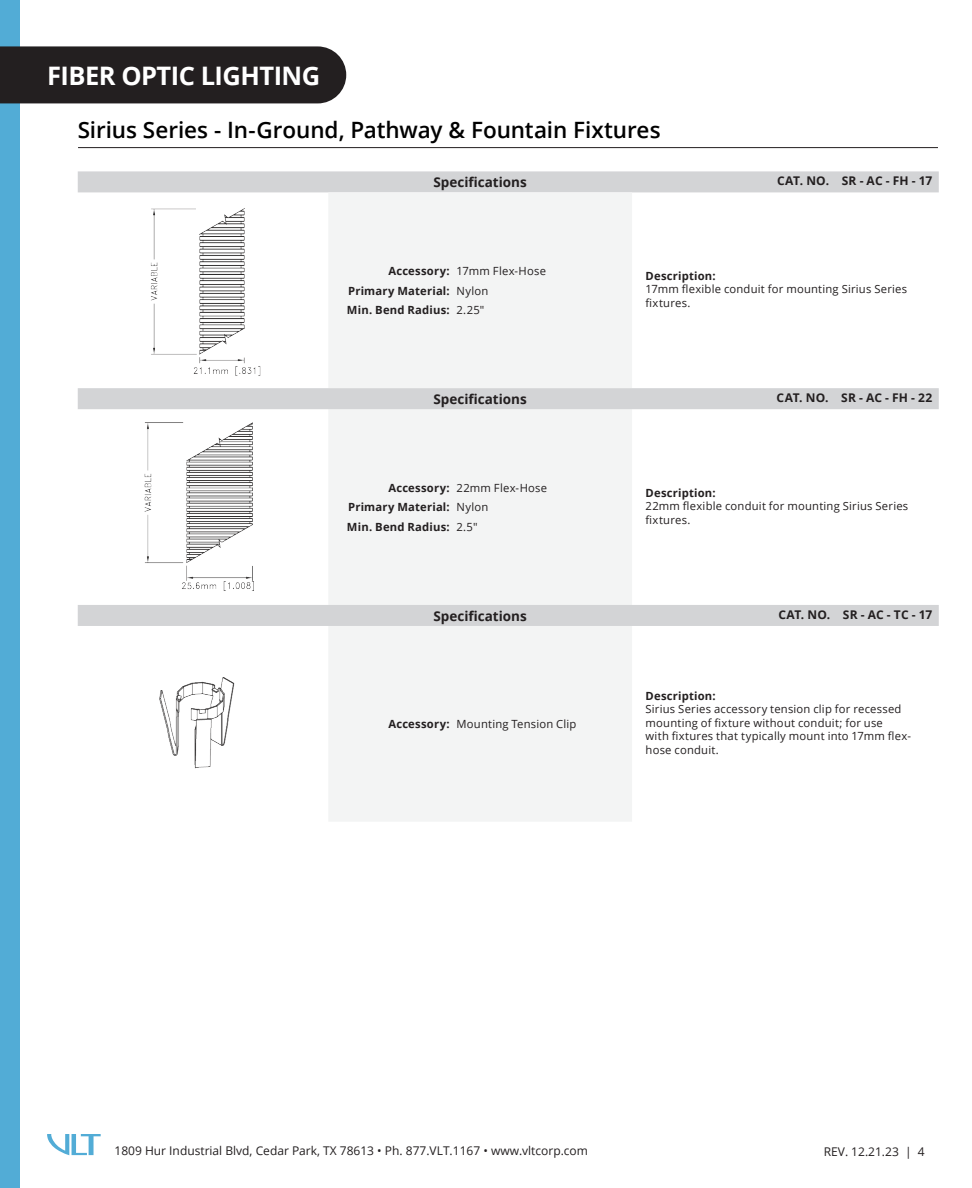
<style>
.page{position:relative;width:972px;height:1188px;background:#fff}
.page>*{position:absolute;margin:0;border:0;box-sizing:border-box;transform-origin:0 0}
.t1{font:700 25.5px "Open Sans";letter-spacing:-.02em;color:#fff}
.Subheading{font:600 22.5px "Open Sans";letter-spacing:-.005em;color:#000}
.Table_Header_Bold{font:700 13.5px "Open Sans";color:#231f20}
.t2{font:12px "Open Sans";color:#231f20}
.CAT_Number{font:700 12px "Open Sans";letter-spacing:.015em;color:#231f20}
.Table_Descriptions{font:11.25px/13.5px "Open Sans";letter-spacing:.02em;color:#231f20}
.Table_Text_Right_Aligned{font:700 11.25px "Open Sans";letter-spacing:.015em;color:#231f20}
.Table_Text{font:11.25px "Open Sans";letter-spacing:.02em;color:#231f20}
.s1{font-weight:700}
</style>
<div class="page">
<div style="left:0;top:0;width:19px;height:1188px;background:#52acd6"></div>
<svg style="left:47px;top:1134px;width:54px;height:21px"></svg>
<div style="left:0;top:46px;width:346px;height:57px;background:#231f20"></div>
<hr style="left:78px;top:147px;width:860px;height:1px;background:#231f20">
<div style="left:78px;top:171px;width:861px;height:21px;background:#d3d4d6"></div>
<div style="left:328px;top:192px;width:304px;height:629px;background:#f3f4f4"></div>
<div style="left:78px;top:388px;width:861px;height:21px;background:#d3d4d6"></div>
<div style="left:78px;top:605px;width:861px;height:21px;background:#d3d4d6"></div>
<img style="left:150px;top:208px;width:111px;height:168px">
<img style="left:144px;top:422px;width:110px;height:169px">
<img style="left:159px;top:677px;width:76px;height:92px">
<h1 class="t1" style="left:47px;top:57px;width:275px">FIBER OPTIC LIGHTING</h1>
<p class="Subheading" style="left:78px;top:115px;width:584px">Sirius Series - In-Ground, Pathway &amp; Fountain Fixtures</p>
<p class="Table_Header_Bold" style="left:434px;top:173px;width:95px">Specifications</p>
<p class="CAT_Number" style="left:777px;top:172px;width:157px">CAT. NO. SR - AC - FH - 17</p>
<p class="Table_Text" style="left:457px;top:263px;width:91px">17mm Flex-Hose</p>
<p class="Table_Text" style="left:457px;top:283px;width:33px">Nylon</p>
<p class="Table_Text" style="left:457px;top:303px;width:29px">2.25"</p>
<p class="Table_Text_Right_Aligned" style="left:388px;top:263px;width:63px">Accessory:</p>
<p class="Table_Text_Right_Aligned" style="left:348px;top:283px;width:103px">Primary Material:</p>
<p class="Table_Text_Right_Aligned" style="left:347px;top:302px;width:104px">Min. Bend Radius:</p>
<p class="Table_Descriptions" style="left:646px;top:269px;width:263px"><span class="s1">Description:<br></span>17mm flexible conduit for mounting Sirius Series fixtures.</p>
<p class="Table_Header_Bold" style="left:434px;top:389px;width:95px">Specifications</p>
<p class="CAT_Number" style="left:777px;top:389px;width:157px">CAT. NO. SR - AC - FH - 22</p>
<p class="Table_Text" style="left:457px;top:480px;width:92px">22mm Flex-Hose</p>
<p class="Table_Text" style="left:457px;top:500px;width:33px">Nylon</p>
<p class="Table_Text" style="left:457px;top:519px;width:22px">2.5"</p>
<p class="Table_Text_Right_Aligned" style="left:388px;top:479px;width:63px">Accessory:</p>
<p class="Table_Text_Right_Aligned" style="left:348px;top:499px;width:103px">Primary Material:</p>
<p class="Table_Text_Right_Aligned" style="left:347px;top:519px;width:104px">Min. Bend Radius:</p>
<p class="Table_Descriptions" style="left:646px;top:486px;width:264px"><span class="s1">Description:<br></span>22mm flexible conduit for mounting Sirius Series fixtures.</p>
<p class="Table_Header_Bold" style="left:434px;top:606px;width:95px">Specifications</p>
<p class="CAT_Number" style="left:778px;top:606px;width:155px">CAT. NO. SR - AC - TC - 17</p>
<p class="Table_Text_Right_Aligned" style="left:388px;top:716px;width:63px">Accessory:</p>
<p class="Table_Text" style="left:457px;top:716px;width:121px">Mounting Tension Clip</p>
<p class="Table_Descriptions" style="left:646px;top:689px;width:267px"><span class="s1">Description:<br></span>Sirius Series accessory tension clip for recessed mounting of fixture without conduit; for use<br>with fixtures that typically mount into 17mm flex&shy;hose conduit.</p>
<p class="t2" style="left:114px;top:1143px;width:475px">1809 Hur Industrial Blvd, Cedar Park, TX 78613 • Ph. 877.VLT.1167 • www.vltcorp.com</p>
<p class="t2" style="left:824px;top:1143px;width:103px">REV. 12.21.23 | 4</p>
</div>
